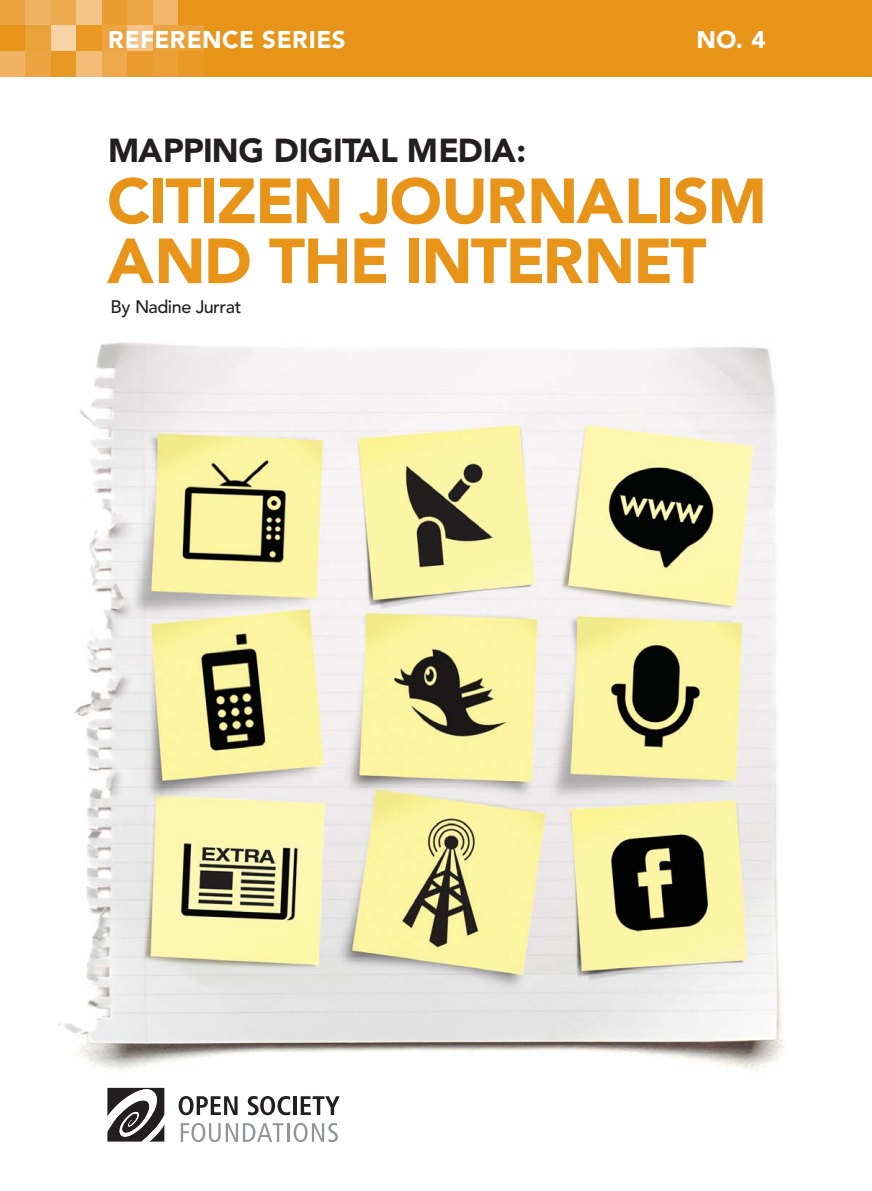
<style>
.page{position:relative;width:872px;height:1191px;background:#fff}
.page>*{position:absolute;margin:0;border:0;box-sizing:border-box;transform-origin:0 0}
.t1{font:63px/60px "Avenir Blk PFL";color:#e89419}
.t2{font:33px "Avenir Blk PFL";color:#231f20}
.t3{font:24px "Avenir Blk PFL";letter-spacing:.05em;color:#fff}
.t4{font:18px "Avenir Md PFL";letter-spacing:.01em;color:#231f20}
</style>
<div class="page">
<svg style="left:181px;top:1123px;width:157px;height:19px"></svg>
<svg style="left:179px;top:1096px;width:58px;height:19px"></svg>
<svg style="left:248px;top:1096px;width:42px;height:19px"></svg>
<hr style="left:293px;top:1096px;width:4px;height:19px;background:#231f20">
<svg style="left:301px;top:1096px;width:39px;height:19px"></svg>
<svg style="left:107px;top:1087px;width:57px;height:55px"></svg>
<img style="left:58px;top:342px;width:726px;height:728px">
<div style="left:0;top:0;width:872px;height:77px;background:#e89419"></div>
<div style="left:0;top:0;width:26px;height:25px;background:#eca23e"></div>
<div style="left:0;top:51px;width:26px;height:26px;background:#f0b364"></div>
<div style="left:26px;top:0;width:25px;height:25px;background:#f0b364"></div>
<div style="left:26px;top:25px;width:25px;height:26px;background:#eba23b"></div>
<div style="left:26px;top:51px;width:25px;height:26px;background:#eca443"></div>
<div style="left:51px;top:0;width:26px;height:25px;background:#eda94e"></div>
<div style="left:51px;top:25px;width:26px;height:26px;background:#f7d4a6"></div>
<div style="left:51px;top:51px;width:26px;height:26px;background:#e99824"></div>
<div style="left:77px;top:0;width:25px;height:25px;background:#f3c486"></div>
<div style="left:77px;top:25px;width:25px;height:26px;background:#e99824"></div>
<div style="left:77px;top:51px;width:25px;height:26px;background:#f2bc76"></div>
<div style="left:102px;top:0;width:26px;height:25px;background:#ea9c2e"></div>
<div style="left:102px;top:25px;width:26px;height:26px;background:#eca340"></div>
<div style="left:102px;top:51px;width:26px;height:26px;background:#eda84c"></div>
<div style="left:128px;top:0;width:25px;height:25px;background:#eda545"></div>
<div style="left:128px;top:25px;width:25px;height:26px;background:#f3c486"></div>
<div style="left:128px;top:51px;width:25px;height:26px;background:#ea9b2b"></div>
<div style="left:153px;top:0;width:26px;height:25px;background:#f1b66b"></div>
<div style="left:153px;top:25px;width:26px;height:26px;background:#eca23e"></div>
<div style="left:153px;top:51px;width:26px;height:26px;background:#ea9f37"></div>
<div style="left:179px;top:25px;width:25px;height:26px;background:#eba13a"></div>
<div style="left:179px;top:51px;width:25px;height:26px;background:#e99824"></div>
<p class="t3" style="left:108px;top:30px;width:238px">REFERENCE SERIES</p>
<p class="t3" style="left:696px;top:30px;width:71px">NO. 4</p>
<p class="t2" style="left:108px;top:137px;width:419px">MAPPING DIGITAL MEDIA:</p>
<p class="t1" style="left:107px;top:177px;width:659px">CITIZEN JOURNALISM<br>AND THE INTERNET</p>
<p class="t4" style="left:111px;top:299px;width:131px">By Nadine Jurrat</p>
</div>
